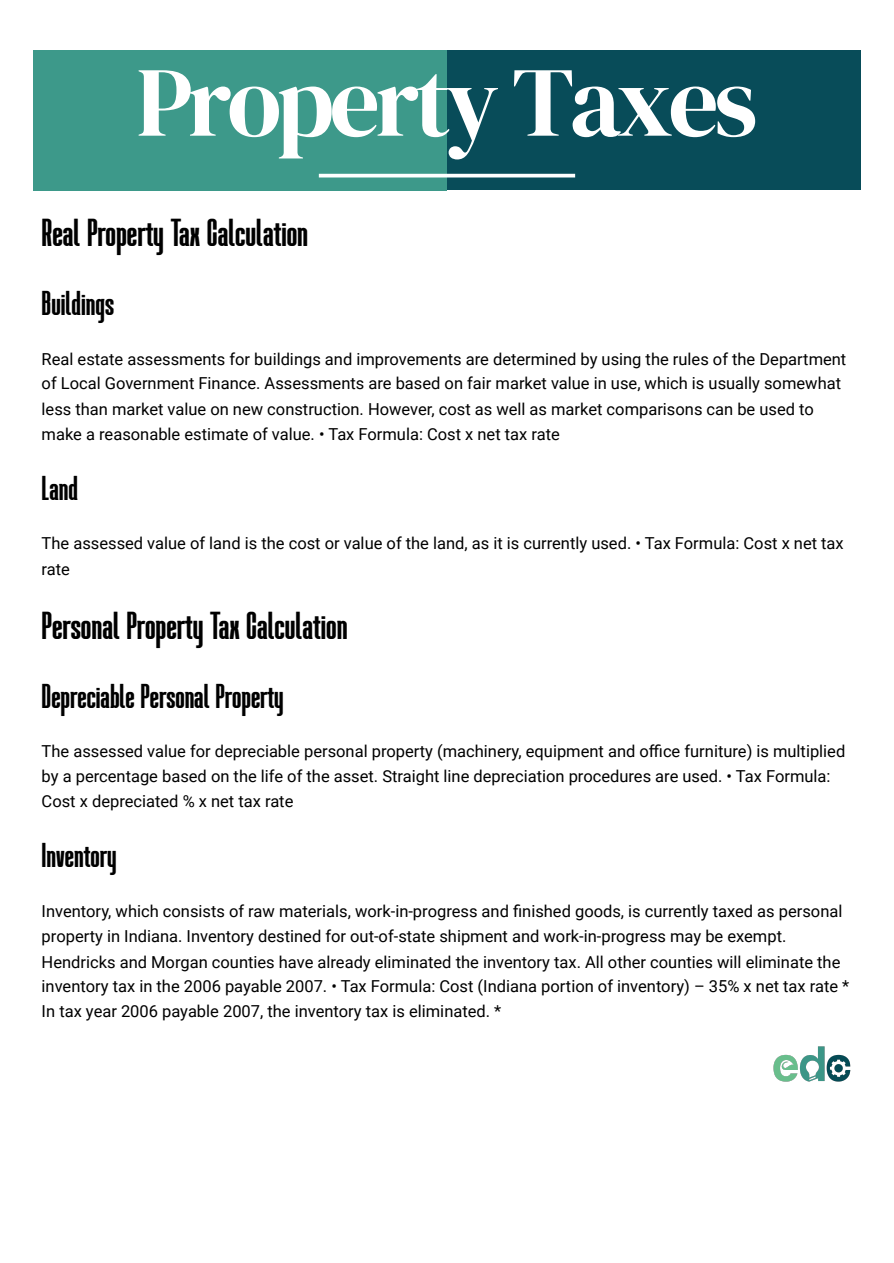
<style>
.page{position:relative;width:894px;height:1263px;background:#fff}
.page>*{position:absolute;margin:0;border:0;box-sizing:border-box;transform-origin:0 0}
.t1{font:99.15px "DM Serif Display";letter-spacing:-.045em;color:#fff}
.t2{font:39px "BROKENZ";color:#000}
.t3{font:34.5px "BROKENZ";color:#000}
.t4{font:16.5px/25px "Roboto";color:#000}
</style>
<div class="page">
<div style="left:34px;top:51px;width:826px;height:139px;background:#084c59"></div>
<div style="left:34px;top:51px;width:413px;height:139px;background:#3d998a"></div>
<hr style="left:319px;top:174px;width:256px;height:3px;background:#fff">
<img style="left:773px;top:1046px;width:78px;height:36px">
<p class="t1" style="left:136px;top:33px;width:622px">Property Taxes</p>
<h1 class="t2" style="left:42px;top:212px;width:268px">Real Property Tax Calculation</h1>
<h2 class="t3" style="left:42px;top:285px;width:74px">Buildings</h2>
<p class="t4" style="left:42px;top:346px;width:806px">Real estate assessments for buildings and improvements are determined by using the rules of the Department of Local Government Finance. Assessments are based on fair market value in use, which is usually somewhat less than market value on new construction. However, cost as well as market comparisons can be used to make a reasonable estimate of value. • Tax Formula: Cost x net tax rate</p>
<h2 class="t3" style="left:42px;top:469px;width:38px">Land</h2>
<p class="t4" style="left:42px;top:530px;width:803px;line-height:25.8px">The assessed value of land is the cost or value of the land, as it is currently used. • Tax Formula: Cost x net tax rate</p>
<h1 class="t2" style="left:42px;top:605px;width:307px">Personal Property Tax Calculation</h1>
<h2 class="t3" style="left:42px;top:678px;width:243px">Depreciable Personal Property</h2>
<p class="t4" style="left:42px;top:739px;width:805px">The assessed value for depreciable personal property (machinery, equipment and office furniture) is multiplied by a percentage based on the life of the asset. Straight line depreciation procedures are used. • Tax Formula:<br>Cost x depreciated % x net tax rate</p>
<h2 class="t3" style="left:42px;top:837px;width:76px">Inventory</h2>
<p class="t4" style="left:42px;top:899px;width:809px">Inventory, which consists of raw materials, work-in-progress and fi nished goods, is currently taxed as personal property in Indiana. Inventory destined for out-of-state shipment and work-in-progress may be exempt.<br>Hendricks and Morgan counties have already eliminated the inventory tax. All other counties will eliminate the inventory tax in the 2006 payable 2007. • Tax Formula: Cost (Indiana portion of inventory) – 35% x net tax rate * In tax year 2006 payable 2007, the inventory tax is eliminated. *</p>
</div>
